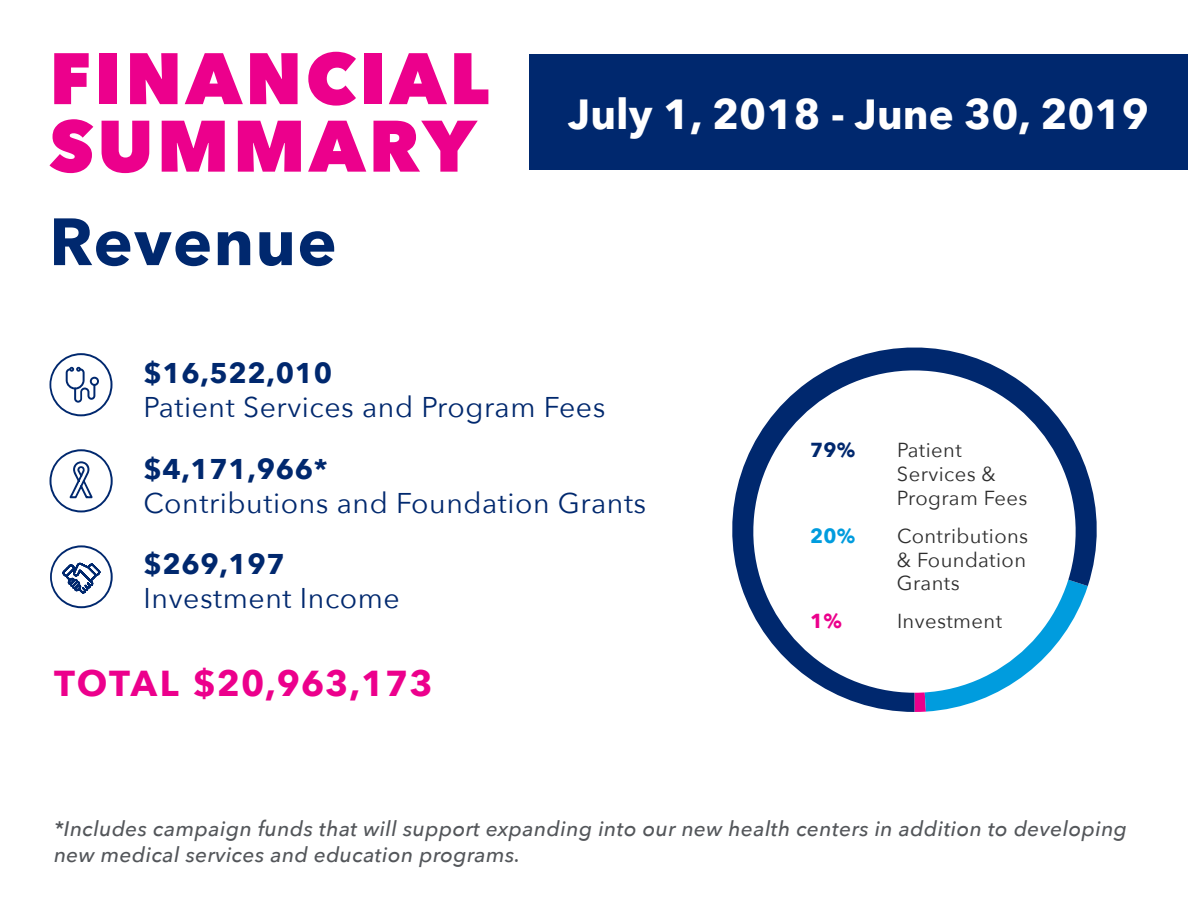
<style>
.page{position:relative;width:1188px;height:918px;background:#fff}
.page>*{position:absolute;margin:0;border:0;box-sizing:border-box;transform-origin:0 0}
.t1{font:800 72px/67.5px "Avenir Next";letter-spacing:.05em;color:#ec008c}
.t2{font:700 66px "Avenir Next";letter-spacing:.02em;color:#00286e}
.t3{font:700 42px "Avenir Next";color:#fff}
.t4{font:700 36px "Avenir Next";letter-spacing:.025em;color:#ec008c}
.t5{font:28.5px/34.2px "Avenir Next";letter-spacing:.02em;color:#00286e}
.t6{font:italic 500 21px/25.5px "Avenir Next";letter-spacing:.02em;color:#53565a}
.t7{font:20.25px/23.9px "Avenir Next";letter-spacing:.02em;color:#2e2e2e}
.t8{font:700 20.25px "Avenir Next";color:#00286e}
.t9{font:700 20.25px "Avenir Next";color:#009cde}
.t10{font:700 20.25px "Avenir Next";color:#ec008c}
.s1{font-weight:700}
</style>
<div class="page">
<svg style="left:732px;top:347px;width:365px;height:365px"></svg>
<div style="left:529px;top:54px;width:659px;height:116px;background:#00286e"></div>
<svg style="left:50px;top:353px;width:62px;height:63px"></svg>
<svg style="left:50px;top:449px;width:63px;height:63px"></svg>
<svg style="left:50px;top:545px;width:63px;height:63px"></svg>
<svg style="left:745px;top:362px;width:339px;height:339px"></svg>
<p class="t1" style="left:50px;top:44px;width:441px">FINANCIAL<br>SUMMARY</p>
<p class="t2" style="left:49px;top:185px;width:289px">Revenue</p>
<p class="t3" style="left:568px;top:78px;width:582px">July 1, 2018 - June 30, 2019</p>
<p class="t5" style="left:144px;top:355px;width:463px"><span class="s1">$16,522,010<br></span>Patient Services and Program Fees</p>
<p class="t5" style="left:144px;top:450px;width:504px"><span class="s1">$4,171,966*<br></span>Contributions and Foundation Grants</p>
<p class="t5" style="left:144px;top:546px;width:258px"><span class="s1">$269,197<br></span>Investment Income</p>
<p class="t4" style="left:54px;top:652px;width:380px">TOTAL $20,963,173</p>
<p class="t8" style="left:810px;top:433px;width:47px">79%</p>
<p class="t7" style="left:897px;top:438px;width:132px">Patient<br>Services &amp;<br>Program Fees</p>
<p class="t9" style="left:810px;top:518px;width:47px">20%</p>
<p class="t7" style="left:897px;top:523px;width:133px;text-align:justify">Contributions &amp; Foundation Grants</p>
<p class="t10" style="left:810px;top:603px;width:33px">1%</p>
<p class="t7" style="left:897px;top:608px;width:107px">Investment</p>
<p class="t6" style="left:54px;top:816px;width:1075px">*Includes campaign funds that will support expanding into our new health centers in addition to developing new medical services and education programs.</p>
</div>
